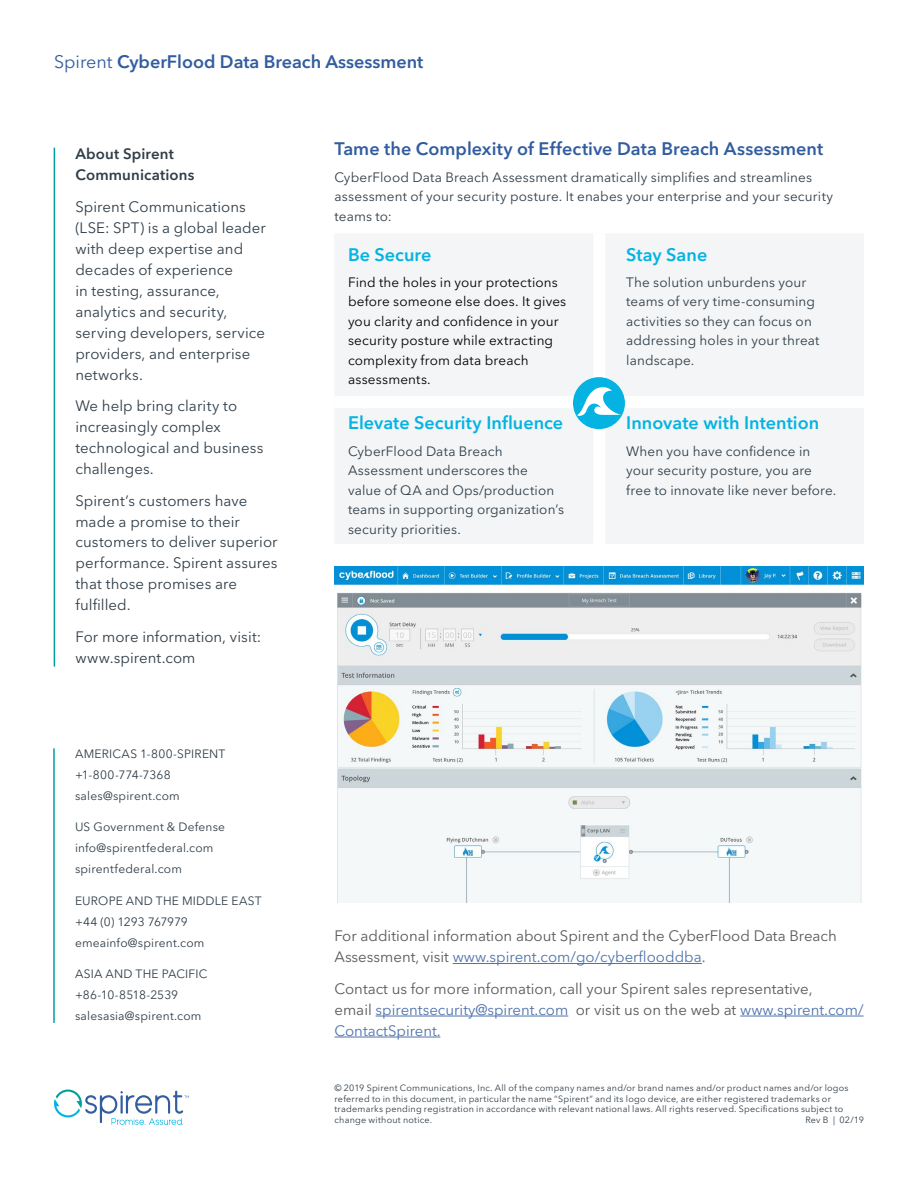
<style>
.page{position:relative;width:918px;height:1188px;background:#fff}
.page>*{position:absolute;margin:0;border:0;box-sizing:border-box;transform-origin:0 0}
.t1{font:600 18px "Avenir Next LT Pro";color:#325d9e}
.t2{font:600 18px "Avenir Next LT Pro";color:#04b3e2}
.t3{font:15px/21px "Avenir Next LT Pro";letter-spacing:.005em;color:#303e49}
.t4{font:15px/21px "Avenir Next LT Pro";color:#58595b}
.t5{font:600 15px/21px "Avenir Next LT Pro";letter-spacing:.01em;color:#303e49}
.t6{font:13.5px/19.5px "Avenir Next LT Pro";letter-spacing:.01em;color:#303e49}
.t7{font:13.5px/19.5px "Avenir Next LT Pro";letter-spacing:.01em;color:#000}
.t8{font:12px/21px "Avenir Next LT Pro";letter-spacing:.015em;color:#303e49}
.t9{font:9px/10.5px "Avenir Next LT Pro";letter-spacing:.025em;color:#303e49}
.s1{font-weight:400}
.s2{color:#4f73ad}
</style>
<div class="page">
<svg style="left:54px;top:1090px;width:135px;height:35px"></svg>
<hr style="left:53px;top:748px;width:2px;height:275px;background:#00a19c">
<hr style="left:54px;top:148px;width:1px;height:519px;background:#00a19c">
<hr style="left:453px;top:963px;width:249px;height:1px;background:#4f73ad">
<hr style="left:376px;top:1016px;width:192px;height:1px;background:#4f73ad">
<hr style="left:740px;top:1016px;width:124px;height:1px;background:#4f73ad">
<hr style="left:334px;top:1037px;width:106px;height:1px;background:#4f73ad">
<div style="left:335px;top:234px;width:529px;height:310px;background:#f3f5f6"></div>
<div style="left:593px;top:233px;width:12px;height:163px;background:#fff"></div>
<div style="left:334px;top:396px;width:265px;height:12px;background:#fff"></div>
<div style="left:599px;top:396px;width:265px;height:12px;background:#fff"></div>
<div style="left:593px;top:408px;width:12px;height:136px;background:#fff"></div>
<img style="left:334px;top:566px;width:530px;height:336px">
<div style="left:573px;top:377px;width:52px;height:52px;background:#04b3e2;border-radius:50%"></div>
<svg style="left:577px;top:386px;width:44px;height:30px"></svg>
<h1 class="t1" style="left:54px;top:50px;width:371px"><span class="s1">Spirent</span> CyberFlood Data Breach Assessment</h1>
<p class="t5" style="left:75px;top:143px;width:121px">About Spirent<br>Communications</p>
<p class="t3" style="left:75px;top:196px;width:192px">Spirent Communications (LSE: SPT) is a global leader with deep expertise and decades of experience<br>in testing, assurance, analytics and security, serving developers, service providers, and enterprise networks.</p>
<p class="t3" style="left:75px;top:395px;width:190px">We help bring clarity to increasingly complex technological and business challenges.</p>
<p class="t3" style="left:75px;top:490px;width:204px">Spirent’s customers have made a promise to their customers to deliver superior performance. Spirent assures that those promises are fulfilled.</p>
<p class="t3" style="left:75px;top:626px;width:188px">For more information, visit: www.spirent.com</p>
<p class="t8" style="left:75px;top:743px;width:152px">AMERICAS 1-800-SPIRENT +1-800-774-7368 sales@spirent.com</p>
<p class="t8" style="left:75px;top:816px;width:152px">US Government &amp; Defense info@spirentfederal.com spirentfederal.com</p>
<p class="t8" style="left:75px;top:890px;width:188px">EUROPE AND THE MIDDLE EAST +44 (0) 1293 767979 emeainfo@spirent.com</p>
<p class="t8" style="left:75px;top:963px;width:134px">ASIA AND THE PACIFIC +86-10-8518-2539 salesasia@spirent.com</p>
<h1 class="t1" style="left:334px;top:138px;width:490px">Tame the Complexity of Effective Data Breach Assessment</h1>
<p class="t6" style="left:334px;top:167px;width:500px">CyberFlood Data Breach Assessment dramatically simplifies and streamlines assessment of your security posture. It enabes your enterprise and your security teams to:</p>
<h1 class="t2" style="left:348px;top:243px;width:85px">Be Secure</h1>
<p class="t7" style="left:348px;top:272px;width:220px">Find the holes in your protections before someone else does. It gives you clarity and confidence in your security posture while extracting complexity from data breach assessments.</p>
<h1 class="t2" style="left:626px;top:243px;width:83px">Stay Sane</h1>
<p class="t6" style="left:626px;top:272px;width:195px">The solution unburdens your teams of very time-consuming activities so they can focus on addressing holes in your threat landscape.</p>
<h1 class="t2" style="left:348px;top:412px;width:217px">Elevate Security Influence</h1>
<p class="t6" style="left:348px;top:441px;width:218px">CyberFlood Data Breach<br>Assessment underscores the value of QA and Ops/production teams in supporting organization’s security priorities.</p>
<h1 class="t2" style="left:626px;top:412px;width:194px">Innovate with Intention</h1>
<p class="t6" style="left:626px;top:441px;width:212px">When you have confidence in your security posture, you are free to innovate like never before.</p>
<p class="t4" style="left:334px;top:926px;width:504px">For additional information about Spirent and the CyberFlood Data Breach<br>Assessment, visit <span class="s2">www.spirent.com/go/cyberflooddba</span>.</p>
<p class="t4" style="left:334px;top:978px;width:531px">Contact us for more information, call your Spirent sales representative,<br>email <span class="s2">spirentsecurity@spirent.com</span> or visit us on the web at <span class="s2">www.spirent.com/<br>ContactSpirent.</span></p>
<p class="t9" style="left:334px;top:1083px;width:516px">© 2019 Spirent Communications, Inc. All of the company names and/or brand names and/or product names and/or logos referred to in this document, in particular the name “Spirent” and its logo device, are either registered trademarks or trademarks pending registration in accordance with relevant national laws. All rights reserved. Specifications subject to change without notice.</p>
<p class="t9" style="left:805px;top:1114px;width:60px">Rev B | 02/19</p>
</div>
